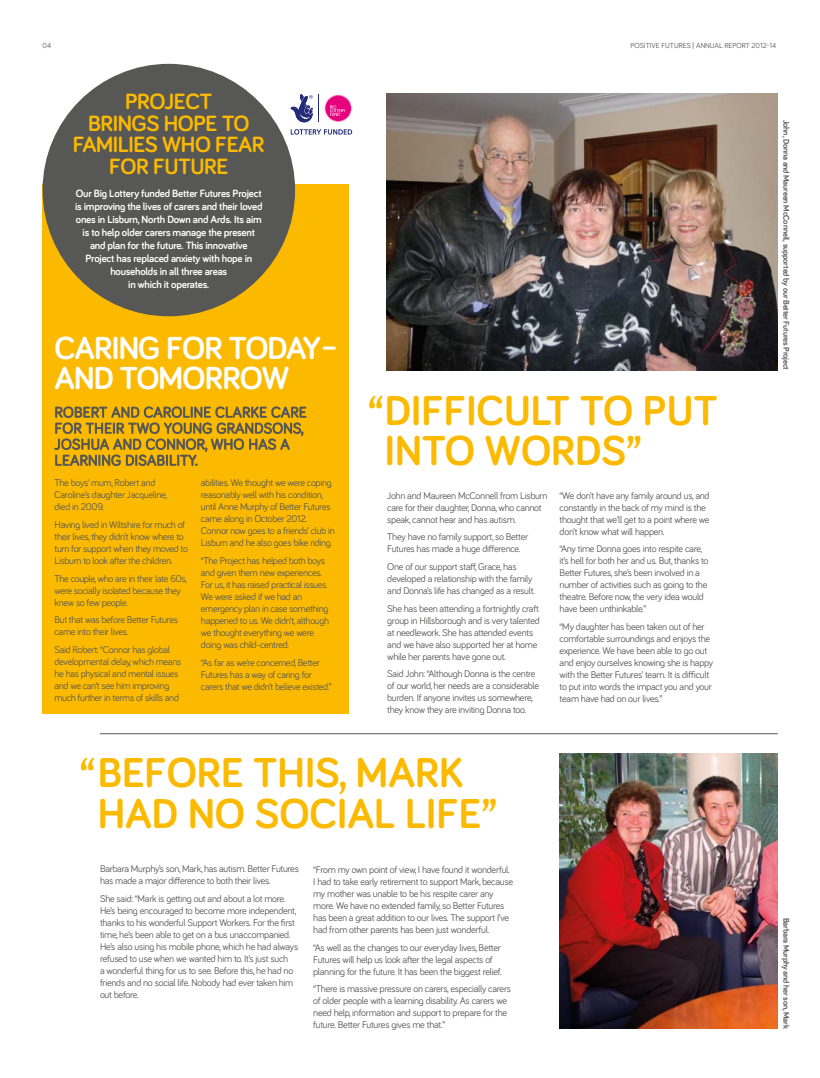
<style>
.page{position:relative;width:820px;height:1078px;background:#fff}
.page>*{position:absolute;margin:0;border:0;box-sizing:border-box;transform-origin:0 0}
.t1{font:700 43px/40px "Bariol";color:#fbba00}
.t2{font:700 32.8px/30px "Bariol";letter-spacing:-.025em;color:#fff}
.t3{font:700 22.8px/21.7px "Bariol";letter-spacing:-.02em;color:#fbba00;text-align:center}
.t4{font:15px "Bariol";letter-spacing:.02em;color:#575756}
.t5{font:700 10.8px/13px "Bariol";letter-spacing:-.02em;color:#fff;text-align:center}
.t6{font:10px/12px "Bariol";letter-spacing:-.025em;color:#575756}
.t7{font:700 8.5px "Bariol";letter-spacing:-.02em;color:#575756}
.t8{font:7.5px "Bariol";color:#575756}
</style>
<div class="page">
<div style="left:43px;top:184px;width:306px;height:529px;background:#fbba00"></div>
<img style="left:387px;top:94px;width:390px;height:276px">
<svg style="left:54px;top:406px;width:252px;height:60px"></svg>
<div style="left:43px;top:64px;width:252px;height:252px;background:#575756;border-radius:50%"></div>
<hr style="left:100px;top:733px;width:677px;height:1px;background:#575756">
<svg style="left:290px;top:129px;width:62px;height:6px"></svg>
<svg style="left:290px;top:94px;width:62px;height:29px"></svg>
<img style="left:559px;top:753px;width:218px;height:275px">
<p class="t8" style="left:43px;top:41px;width:10px">04</p>
<h3 class="t3" style="left:73px;top:90px;width:193px">PROJECT<br>BRINGS HOPE TO<br>FAMILIES WHO FEAR<br>FOR FUTURE</h3>
<p class="t5" style="left:75px;top:186px;width:189px">Our Big Lottery funded Better Futures Project is improving the lives of carers and their loved ones in Lisburn, North Down and Ards. Its aim is to help older carers manage the present and plan for the future. This innovative Project has replaced anxiety with hope in households in all three areas<br>in which it operates.</p>
<h2 class="t2" style="left:54px;top:331px;width:286px">CARING FOR TODAY–<br>AND TOMORROW</h2>
<h3 class="t4" style="left:54px;top:450px;width:144px">LEARNING DISABILITY.</h3>
<p class="t6" style="left:54px;top:476px;width:114px">The boys’ mum, Robert and<br>Caroline’s daughter Jacqueline, died in 2009.</p>
<p class="t6" style="left:54px;top:518px;width:135px">Having lived in Wiltshire for much of their lives, they didn’t know where to turn for support when they moved to Lisburn to look after the children.</p>
<p class="t6" style="left:54px;top:571px;width:134px">The couple, who are in their late 60s, were socially isolated because they knew so few people.</p>
<p class="t6" style="left:54px;top:613px;width:125px">But that was before Better Futures came into their lives.</p>
<p class="t6" style="left:54px;top:643px;width:128px">Said Robert: “Connor has global developmental delay, which means he has physical and mental issues and we can’t see him improving much further in terms of skills and</p>
<p class="t6" style="left:201px;top:476px;width:135px">abilities. We thought we were coping reasonably well with his condition, until Anne Murphy of Better Futures came along in October 2012.<br>Connor now goes to a friends’ club in Lisburn and he also goes bike riding.</p>
<p class="t6" style="left:201px;top:554px;width:130px">“The Project has helped both boys and given them new experiences.<br>For us, it has raised practical issues.<br>We were asked if we had an emergency plan in case something happened to us. We didn’t, although we thought everything we were doing was child-centred.</p>
<p class="t6" style="left:201px;top:655px;width:132px">“As far as we’re concerned, Better<br>Futures has a way of caring for carers that we didn’t believe existed.”</p>
<p class="t8" style="left:630px;top:41px;width:147px">POSITIVE FUTURES | ANNUAL REPORT 2012-14</p>
<h1 class="t1" style="left:385px;top:389px;width:334px;text-indent:-17px">“DIFFICULT TO PUT<br>INTO WORDS”</h1>
<p class="t6" style="left:387px;top:488px;width:162px">John and Maureen McConnell from Lisburn care for their daughter, Donna, who cannot speak, cannot hear and has autism.</p>
<p class="t6" style="left:387px;top:530px;width:142px">They have no family support, so Better<br>Futures has made a huge difference.</p>
<p class="t6" style="left:387px;top:560px;width:149px">One of our support staff, Grace, has developed a relationship with the family and Donna’s life has changed as a result.</p>
<p class="t6" style="left:387px;top:601px;width:154px">She has been attending a fortnightly craft group in Hillsborough and is very talented at needlework. She has attended events and we have also supported her at home while her parents have gone out.</p>
<p class="t6" style="left:387px;top:667px;width:153px">Said John: “Although Donna is the centre of our world, her needs are a considerable burden. If anyone invites us somewhere, they know they are inviting Donna too.</p>
<p class="t6" style="left:559px;top:488px;width:151px">“We don’t have any family around us, and constantly in the back of my mind is the thought that we’ll get to a point where we don’t know what will happen.</p>
<p class="t6" style="left:559px;top:542px;width:150px">“Any time Donna goes into respite care, it’s hell for both her and us. But, thanks to Better Futures, she’s been involved in a number of activities such as going to the theatre. Before now, the very idea would have been unthinkable.”</p>
<p class="t6" style="left:559px;top:620px;width:155px">“My daughter has been taken out of her comfortable surroundings and enjoys the experience. We have been able to go out and enjoy ourselves knowing she is happy with the Better Futures’ team. It is difficult to put into words the impact you and your team have had on our lives.”</p>
<p class="t7" style="left:791px;top:120px;width:251px;rotate:90deg">John, Donna and Maureen McConnell, supported by our Better Futures Project</p>
<h1 class="t1" style="left:98px;top:751px;width:400px;text-indent:-18px">“BEFORE THIS, MARK<br>HAD NO SOCIAL LIFE”</h1>
<p class="t6" style="left:100px;top:862px;width:200px">Barbara Murphy’s son, Mark, has autism. Better Futures has made a major difference to both their lives.</p>
<p class="t6" style="left:100px;top:892px;width:200px">She said: “Mark is getting out and about a lot more.<br>He’s being encouraged to become more independent, thanks to his wonderful Support Workers. For the first time, he’s been able to get on a bus unaccompanied.<br>He’s also using his mobile phone, which he had always refused to use when we wanted him to. It’s just such<br>a wonderful thing for us to see. Before this, he had no friends and no social life. Nobody had ever taken him out before.</p>
<p class="t6" style="left:313px;top:862px;width:201px">“From my own point of view, I have found it wonderful.<br>I had to take early retirement to support Mark, because my mother was unable to be his respite carer any more. We have no extended family, so Better Futures has been a great addition to our lives. The support I’ve had from other parents has been just wonderful.</p>
<p class="t6" style="left:313px;top:940px;width:190px">“As well as the changes to our everyday lives, Better<br>Futures will help us look after the legal aspects of planning for the future. It has been the biggest relief.</p>
<p class="t6" style="left:313px;top:982px;width:199px">“There is massive pressure on carers, especially carers of older people with a learning disability. As carers we need help, information and support to prepare for the future. Better Futures gives me that.”</p>
<p class="t7" style="left:791px;top:917px;width:112px;rotate:90deg">Barbara Murphy and her son, Mark</p>
</div>
